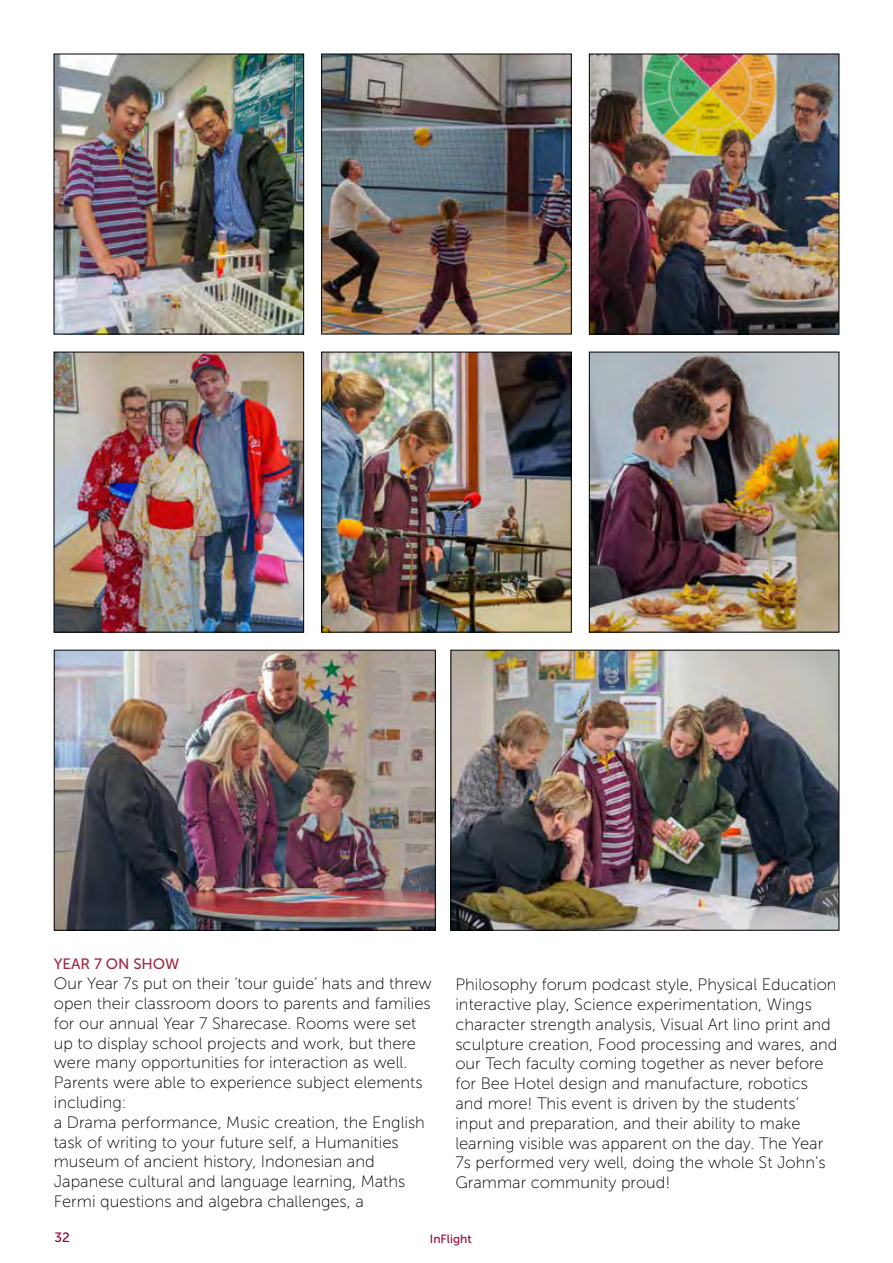
<style>
.page{position:relative;width:893px;height:1263px;background:#fff}
.page>*{position:absolute;margin:0;border:0;box-sizing:border-box;transform-origin:0 0}
.t1{font:16.5px/19.8px "Museo Sans 100";color:#000}
.t2{font:15px "Museo Sans 500";color:#9e2943}
.t3{font:13.5px "Museo Sans 500";color:#980539}
.t4{font:12px "Museo Sans 500";color:#980539}
</style>
<div class="page">
<img style="left:56px;top:56px;width:246px;height:276px">
<div style="left:54px;top:54px;width:250px;height:280px;border:1px solid #000"></div>
<img style="left:323px;top:56px;width:246px;height:276px">
<div style="left:321px;top:54px;width:250px;height:280px;border:1px solid #000"></div>
<img style="left:591px;top:56px;width:246px;height:276px">
<div style="left:589px;top:54px;width:250px;height:280px;border:1px solid #000"></div>
<img style="left:56px;top:354px;width:246px;height:276px">
<div style="left:54px;top:352px;width:250px;height:280px;border:1px solid #000"></div>
<img style="left:323px;top:354px;width:246px;height:276px">
<div style="left:321px;top:352px;width:250px;height:280px;border:1px solid #000"></div>
<img style="left:591px;top:354px;width:246px;height:276px">
<div style="left:589px;top:352px;width:250px;height:280px;border:1px solid #000"></div>
<img style="left:56px;top:652px;width:377px;height:276px">
<div style="left:54px;top:650px;width:381px;height:280px;border:1px solid #000"></div>
<img style="left:453px;top:652px;width:384px;height:276px">
<div style="left:451px;top:650px;width:388px;height:280px;border:1px solid #000"></div>
<p class="t2" style="left:54px;top:956px;width:127px">YEAR 7 ON SHOW</p>
<p class="t1" style="left:54px;top:974px;width:379px">Our Year 7s put on their ‘tour guide’ hats and threw open their classroom doors to parents and families for our annual Year 7 Sharecase. Rooms were set up to display school projects and work, but there were many opportunities for interaction as well.<br>Parents were able to experience subject elements including:<br>a Drama performance, Music creation, the English task of writing to your future self, a Humanities museum of ancient history, Indonesian and Japanese cultural and language learning, Maths Fermi questions and algebra challenges, a</p>
<p class="t1" style="left:455px;top:975px;width:384px">Philosophy forum podcast style, Physical Education interactive play, Science experimentation, Wings character strength analysis, Visual Art lino print and sculpture creation, Food processing and wares, and our Tech faculty coming together as never before for Bee Hotel design and manufacture, robotics and more! This event is driven by the students’ input and preparation, and their ability to make learning visible was apparent on the day. The Year 7s performed very well, doing the whole St John’s Grammar community proud!</p>
<p class="t3" style="left:54px;top:1230px;width:17px">32</p>
<p class="t4" style="left:430px;top:1232px;width:43px">InFlight</p>
</div>
